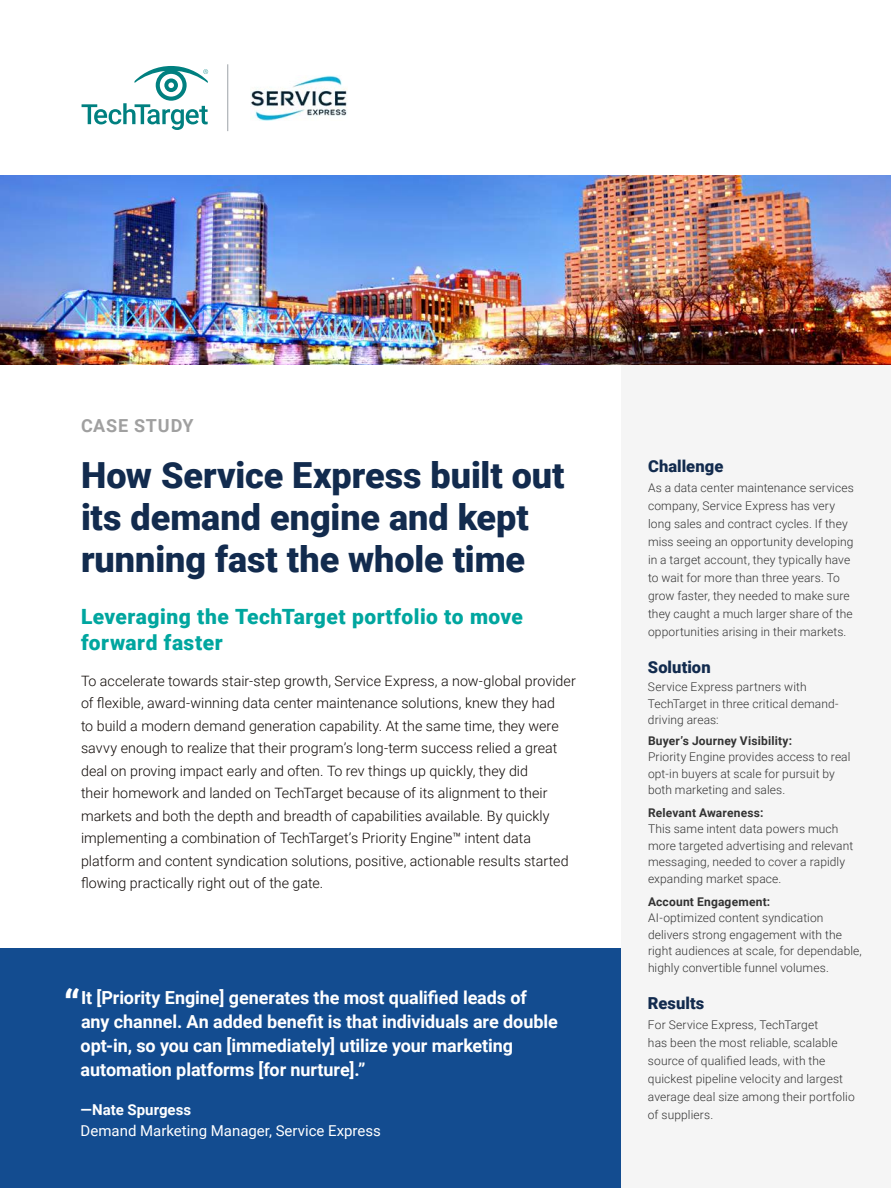
<style>
.page{position:relative;width:891px;height:1188px;background:#fff}
.page>*{position:absolute;margin:0;border:0;box-sizing:border-box;transform-origin:0 0}
.t1{font:700 40.5px "Roboto";color:#fff}
.Heading{font:900 36px/42px "Roboto";color:#122b4e}
.Sub_Heading{font:900 21px/25.5px "Roboto";letter-spacing:.025em;color:#00a69f}
.Quote_Roboto_White{font:700 18px/24px "Roboto";letter-spacing:-.005em;color:#fff}
.Case_Study{font:700 18px "Roboto";letter-spacing:.045em;color:#a0a0a0}
.Sidebar_Subhead{font:900 16.5px "Roboto";letter-spacing:.005em;color:#122b4e}
.Quote_Title_Roboto_W{font:15px "Roboto";color:#fff}
.Quote_Name_Roboto_Wh{font:700 15px "Roboto";color:#fff}
.Body_Paragraph_Style{font:300 14.25px/22.5px "Roboto";letter-spacing:.005em;color:#0f0906}
.Sidebar_Text{font:300 12px/18px "Roboto";letter-spacing:.01em;color:#333}
.s1{font-weight:700}
</style>
<div class="page">
<div style="left:621px;top:364px;width:270px;height:824px;background:#f5f5f5"></div>
<img style="left:251px;top:75px;width:96px;height:45px">
<img style="left:0;top:176px;width:891px;height:188px">
<svg style="left:82px;top:66px;width:126px;height:64px"></svg>
<hr style="left:227px;top:64px;width:1px;height:67px;background:#9da3a8">
<div style="left:0;top:949px;width:621px;height:239px;background:#134c90"></div>
<p class="Case_Study" style="left:81px;top:413px;width:114px">CASE STUDY</p>
<p class="Heading" style="left:81px;top:453px;width:485px">How Service Express built out its demand engine and kept running fast the whole time</p>
<p class="Sub_Heading" style="left:81px;top:603px;width:443px">Leveraging the TechTarget portfolio to move forward faster</p>
<p class="Body_Paragraph_Style" style="left:81px;top:669px;width:496px">To accelerate towards stair-step growth, Service Express, a now-global provider of flexible, award-winning data center maintenance solutions, knew they had<br>to build a modern demand generation capability. At the same time, they were savvy enough to realize that their program’s long-term success relied a great deal on proving impact early and often. To rev things up quickly, they did<br>their homework and landed on TechTarget because of its alignment to their markets and both the depth and breadth of capabilities available. By quickly implementing a combination of TechTarget’s Priority Engine™ intent data platform and content syndication solutions, positive, actionable results started flowing practically right out of the gate.</p>
<p class="t1" style="left:64px;top:976px;width:18px">“</p>
<p class="Quote_Roboto_White" style="left:81px;top:985px;width:479px">It [Priority Engine] generates the most qualified leads of any channel. An added benefit is that individuals are double opt-in, so you can [immediately] utilize your marketing automation platforms [for nurture].”</p>
<p class="Quote_Name_Roboto_Wh" style="left:81px;top:1099px;width:112px">—Nate Spurgess</p>
<p class="Quote_Title_Roboto_W" style="left:81px;top:1120px;width:302px">Demand Marketing Manager, Service Express</p>
<p class="Sidebar_Subhead" style="left:648px;top:455px;width:77px">Challenge</p>
<p class="Sidebar_Text" style="left:648px;top:478px;width:207px">As a data center maintenance services company, Service Express has very long sales and contract cycles. If they miss seeing an opportunity developing in a target account, they typically have to wait for more than three years. To grow faster, they needed to make sure they caught a much larger share of the opportunities arising in their markets.</p>
<p class="Sidebar_Subhead" style="left:648px;top:656px;width:64px">Solution</p>
<p class="Sidebar_Text" style="left:648px;top:678px;width:192px;line-height:16.5px">Service Express partners with<br>TechTarget in three critical demand&shy;driving areas:</p>
<p class="Sidebar_Text" style="left:648px;top:732px;width:204px;line-height:16.5px"><span class="s1">Buyer’s Journey Visibility:<br></span>Priority Engine provides access to real opt-in buyers at scale for pursuit by both marketing and sales.</p>
<p class="Sidebar_Text" style="left:648px;top:804px;width:207px;line-height:16.5px"><span class="s1">Relevant Awareness:<br></span>This same intent data powers much more targeted advertising and relevant messaging, needed to cover a rapidly expanding market space.</p>
<p class="Sidebar_Text" style="left:648px;top:893px;width:215px;line-height:16.5px"><span class="s1">Account Engagement:<br></span>AI-optimized content syndication delivers strong engagement with the right audiences at scale, for dependable, highly convertible funnel volumes.</p>
<p class="Sidebar_Subhead" style="left:648px;top:992px;width:58px">Results</p>
<p class="Sidebar_Text" style="left:648px;top:1015px;width:208px">For Service Express, TechTarget<br>has been the most reliable, scalable source of qualified leads, with the quickest pipeline velocity and largest average deal size among their portfolio of suppliers.</p>
</div>
